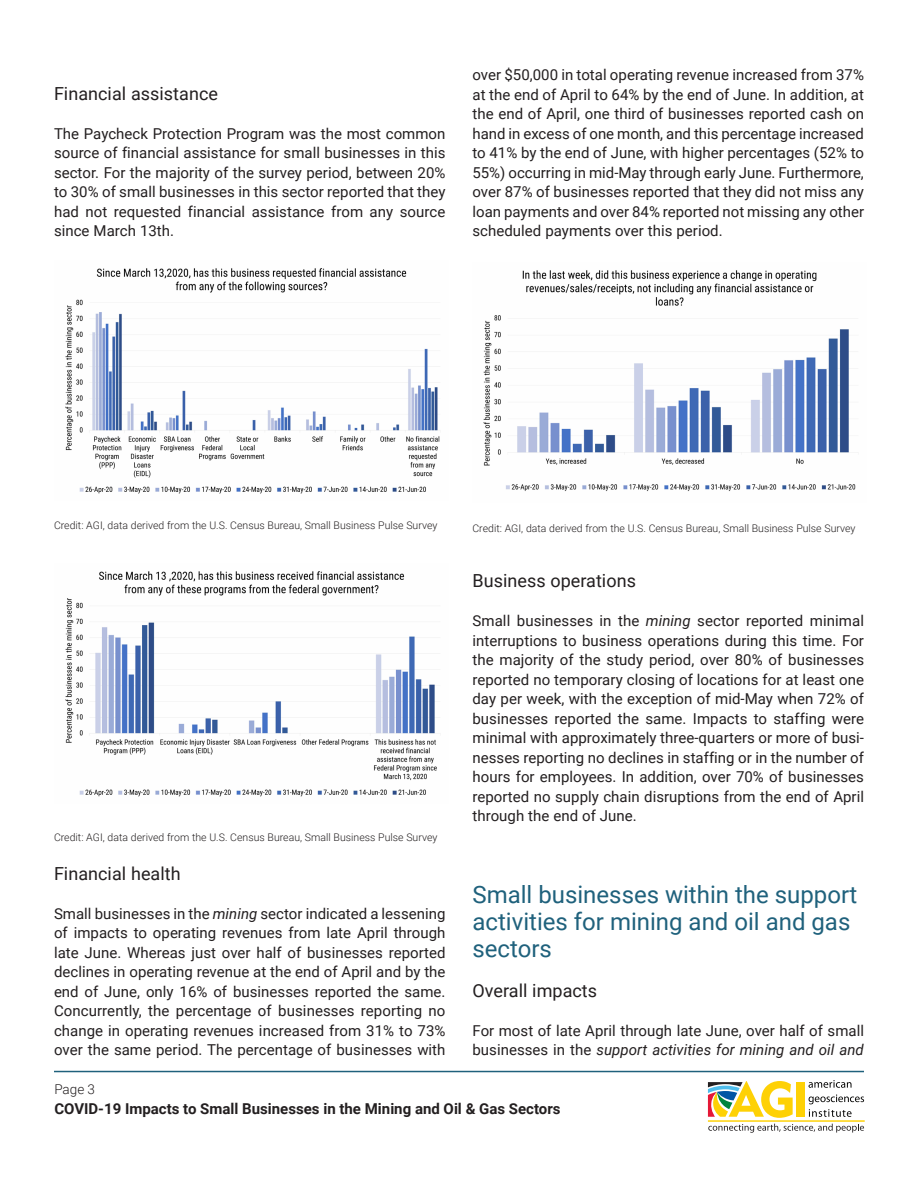
<style>
.page{position:relative;width:918px;height:1188px;background:#fff}
.page>*{position:absolute;margin:0;border:0;box-sizing:border-box;transform-origin:0 0}
.h2_subhead_3Line{font:24px/27px "Roboto";color:#1f617c}
.h3_subhead{font:18px "Roboto";color:#231f20}
.body{font:15px/19.5px "Roboto";color:#231f20;text-align:justify}
.t1{font:700 15px "Roboto";color:#231f20}
.t2{font:300 13.5px "Roboto";color:#231f20}
.body-2{font:300 10.5px "Roboto";color:#231f20}
.caption_image_credit{font:300 10.5px "Roboto";color:#231f20}
.s1{font-style:italic}
</style>
<div class="page">
<img style="left:65px;top:268px;width:375px;height:226px">
<img style="left:65px;top:571px;width:372px;height:226px">
<img style="left:483px;top:270px;width:373px;height:222px">
<svg style="left:809px;top:1080px;width:43px;height:8px"></svg>
<svg style="left:809px;top:1094px;width:55px;height:23px"></svg>
<svg style="left:708px;top:1081px;width:85px;height:37px"></svg>
<div style="left:796px;top:1082px;width:9px;height:35px;background:#fed105"></div>
<svg style="left:708px;top:1124px;width:156px;height:9px"></svg>
<hr style="left:708px;top:1120px;width:157px;height:2px;background:#fed105">
<hr style="left:54px;top:1071px;width:810px;height:1px;background:#1f617c">
<h3 class="h3_subhead" style="left:54px;top:81px;width:166px">Financial assistance</h3>
<p class="body" style="left:54px;top:123px;width:393px">The Paycheck Protection Program was the most common source of financial assistance for small businesses in this sector. For the majority of the survey period, between 20% to 30% of small businesses in this sector reported that they had not requested financial assistance from any source since March 13th.</p>
<p class="body" style="left:472px;top:64px;width:393px">over $50,000 in total operating revenue increased from 37% at the end of April to 64% by the end of June. In addition, at the end of April, one third of businesses reported cash on hand in excess of one month, and this percentage increased to 41% by the end of June, with higher percentages (52% to 55%) occurring in mid-May through early June. Furthermore, over 87% of businesses reported that they did not miss any loan payments and over 84% reported not missing any other scheduled payments over this period.</p>
<p class="body-2" style="left:54px;top:518px;width:385px">Credit: AGI, data derived from the U.S. Census Bureau, Small Business Pulse Survey</p>
<p class="body-2" style="left:54px;top:830px;width:385px">Credit: AGI, data derived from the U.S. Census Bureau, Small Business Pulse Survey</p>
<h3 class="h3_subhead" style="left:54px;top:861px;width:128px">Financial health</h3>
<p class="body" style="left:54px;top:903px;width:393px">Small businesses in the <span class="s1">mining</span> sector indicated a lessening of impacts to operating revenues from late April through late June. Whereas just over half of businesses reported declines in operating revenue at the end of April and by the end of June, only 16% of businesses reported the same.<br>Concurrently, the percentage of businesses reporting no change in operating revenues increased from 31% to 73% over the same period. The percentage of businesses with</p>
<p class="caption_image_credit" style="left:472px;top:521px;width:384px">Credit: AGI, data derived from the U.S. Census Bureau, Small Business Pulse Survey</p>
<h3 class="h3_subhead" style="left:472px;top:568px;width:165px">Business operations</h3>
<p class="body" style="left:472px;top:610px;width:393px">Small businesses in the <span class="s1">mining</span> sector reported minimal interruptions to business operations during this time. For the majority of the study period, over 80% of businesses reported no temporary closing of locations for at least one day per week, with the exception of mid-May when 72% of businesses reported the same. Impacts to staffing were minimal with approximately three-quarters or more of busi&shy;nesses reporting no declines in staffing or in the number of hours for employees. In addition, over 70% of businesses reported no supply chain disruptions from the end of April through the end of June.</p>
<h2 class="h2_subhead_3Line" style="left:472px;top:880px;width:386px">Small businesses within the support activities for mining and oil and gas sectors</h2>
<h3 class="h3_subhead" style="left:472px;top:978px;width:126px">Overall impacts</h3>
<p class="body" style="left:472px;top:1020px;width:393px">For most of late April through late June, over half of small businesses in the <span class="s1">support activities for mining and oil and</span></p>
<p class="t2" style="left:54px;top:1080px;width:42px">Page 3</p>
<p class="t1" style="left:54px;top:1098px;width:508px">COVID-19 Impacts to Small Businesses in the Mining and Oil &amp; Gas Sectors</p>
</div>
